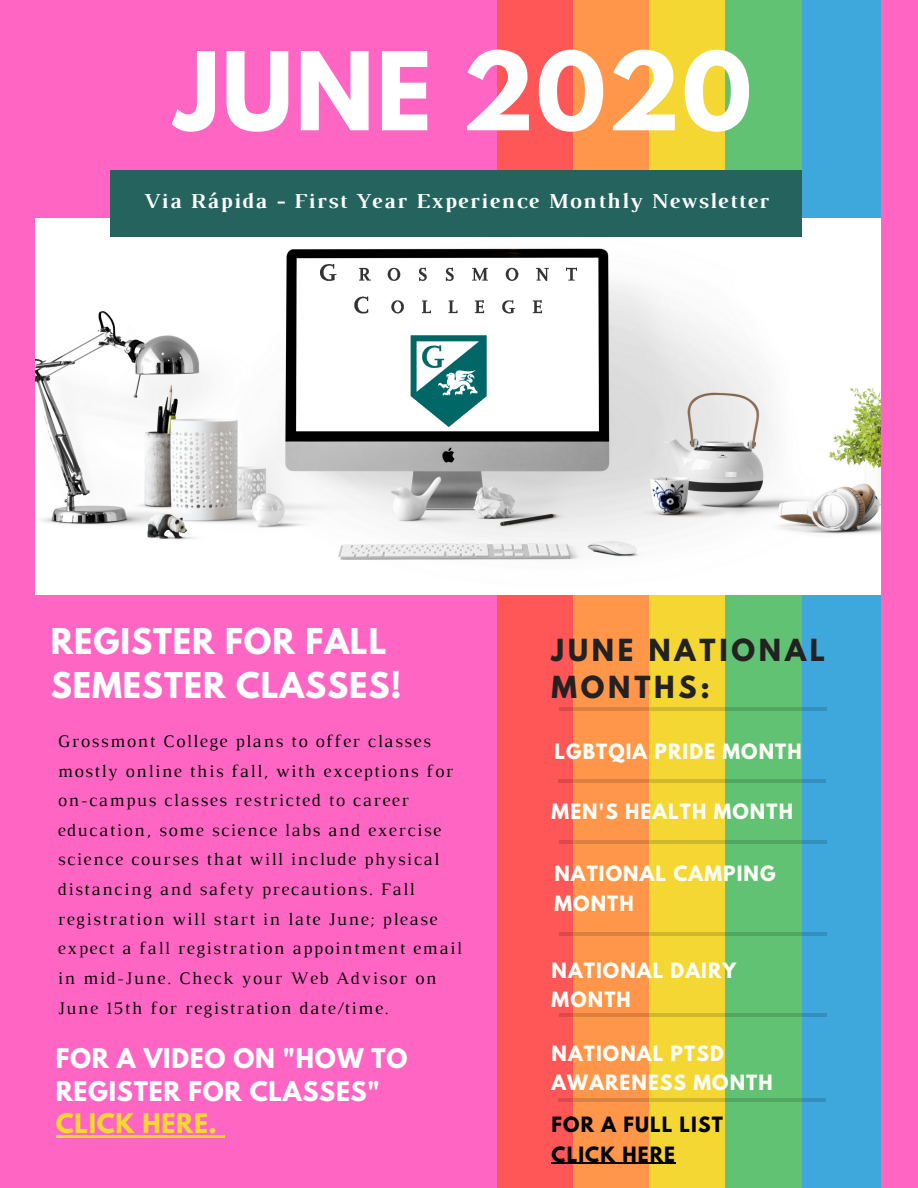
<style>
.page{position:relative;width:918px;height:1188px;background:#ff66c4}
.page>*{position:absolute;margin:0;border:0;box-sizing:border-box;transform-origin:0 0}
.t1{font:700 96px "League Spartan";letter-spacing:.02em;color:#fff}
.t2{font:700 31.5px/43.3px "League Spartan";letter-spacing:.03em;color:#fff}
.t3{font:700 27px/37px "League Spartan";letter-spacing:.14em;color:#222}
.t4{font:700 24px/32.8px "League Spartan";letter-spacing:.03em;color:#fff}
.t5{font:700 24px "League Spartan";letter-spacing:.03em;color:#f4d733}
.t6{font:700 21.75px "Luthier";letter-spacing:.07em;color:#fff}
.t7{font:700 18.6px/29.7px "League Spartan";letter-spacing:.06em;color:#fffff9}
.t8{font:700 18.6px/29.7px "League Spartan";letter-spacing:.06em;color:#000}
.t9{font:18px/29.7px "Luthier";letter-spacing:.08em;color:#000}
</style>
<div class="page">
<div style="left:497px;top:0;width:79px;height:1188px;background:#ff5757"></div>
<div style="left:573px;top:0;width:79px;height:1188px;background:#ff9649"></div>
<div style="left:649px;top:0;width:79px;height:1188px;background:#f4d733"></div>
<div style="left:726px;top:0;width:78px;height:1188px;background:#62c273"></div>
<div style="left:802px;top:0;width:78px;height:1188px;background:#3ea8dd"></div>
<img style="left:35px;top:218px;width:845px;height:376px">
<hr style="left:558px;top:779px;width:268px;height:3px;background:#000">
<svg style="left:560px;top:840px;width:267px;height:4px"></svg>
<hr style="left:560px;top:933px;width:267px;height:3px;background:#000">
<hr style="left:560px;top:1013px;width:267px;height:3px;background:#000">
<hr style="left:560px;top:707px;width:267px;height:3px;background:#000">
<div style="left:303px;top:289px;width:283px;height:117px;background:#fff"></div>
<img style="left:320px;top:264px;width:257px;height:162px">
<hr style="left:558px;top:1099px;width:268px;height:3px;background:#000">
<div style="left:110px;top:170px;width:692px;height:67px;background:#24635e"></div>
<hr style="left:552px;top:1163px;width:124px;height:1px;background:#000">
<hr style="left:56px;top:1135px;width:162px;height:3px;background:#f4d733">
<svg style="left:218px;top:1135px;width:7px;height:3px"></svg>
<h1 class="t1" style="left:175px;top:44px;width:579px">JUNE 2020</h1>
<p class="t6" style="left:143px;top:193px;width:627px">Via Rápida - First Year Experience Monthly Newsletter</p>
<h2 class="t2" style="left:51px;top:624px;width:352px">REGISTER FOR FALL<br>SEMESTER CLASSES!</h2>
<p class="t9" style="left:58px;top:728px;width:406px">Grossmont College plans to offer classes mostly online this fall, with exceptions for on-campus classes restricted to career education, some science labs and exercise science courses that will include physical distancing and safety precautions. Fall registration will start in late June; please expect a fall registration appointment email in mid-June. Check your Web Advisor on June 15th for registration date/time.</p>
<h3 class="t4" style="left:56px;top:1045px;width:353px">FOR A VIDEO ON "HOW TO<br>REGISTER FOR CLASSES"</h3>
<h3 class="t5" style="left:56px;top:1112px;width:163px">CLICK HERE.</h3>
<h3 class="t3" style="left:552px;top:635px;width:275px">JUNE NATIONAL<br>MONTHS:</h3>
<p class="t7" style="left:554px;top:739px;width:249px">LGBTQIA PRIDE MONTH</p>
<p class="t7" style="left:552px;top:799px;width:243px">MEN'S HEALTH MONTH</p>
<p class="t7" style="left:554px;top:861px;width:223px">NATIONAL CAMPING<br>MONTH</p>
<p class="t7" style="left:552px;top:958px;width:186px">NATIONAL DAIRY<br>MONTH</p>
<p class="t7" style="left:552px;top:1041px;width:223px">NATIONAL PTSD<br>AWARENESS MONTH</p>
<p class="t8" style="left:552px;top:1112px;width:173px">FOR A FULL LIST<br>CLICK HERE</p>
</div>
